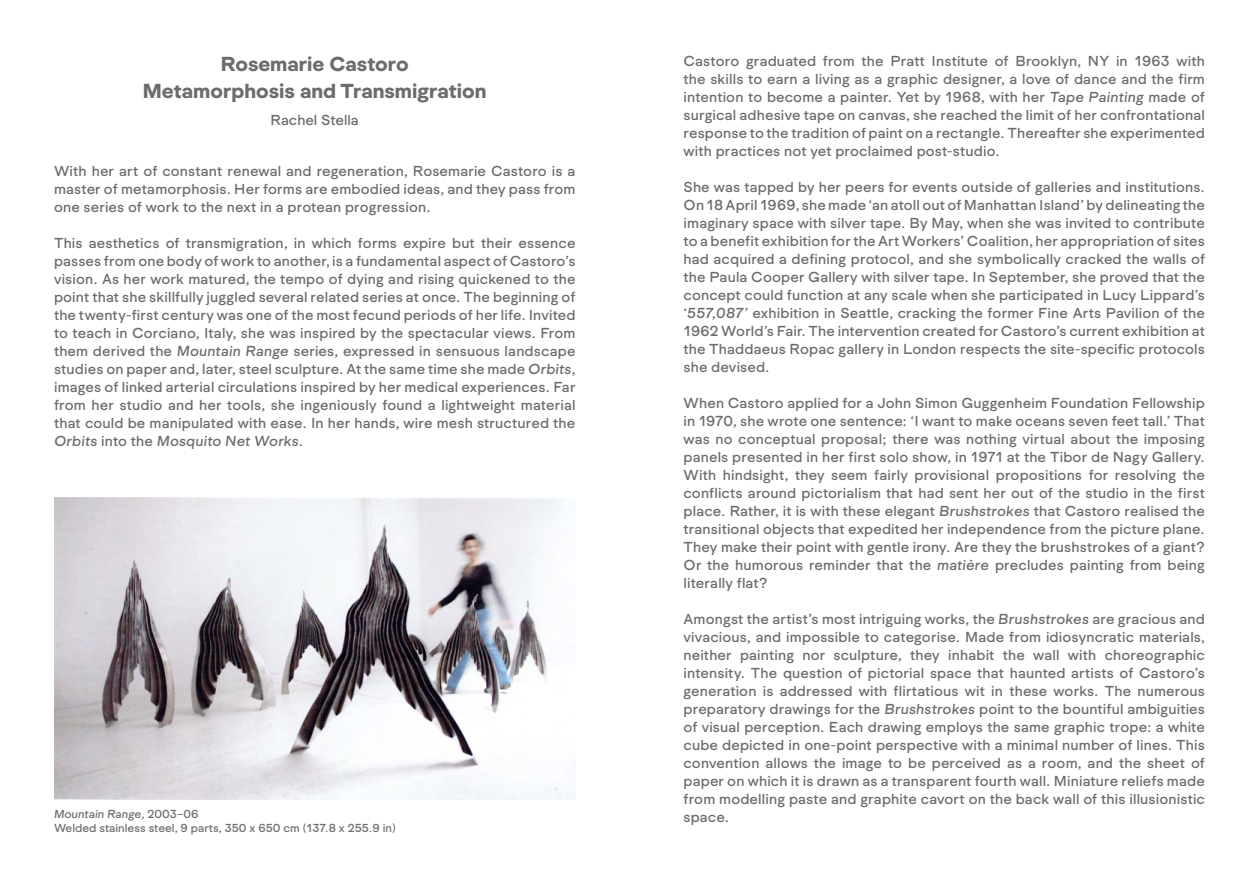
<style>
.page{position:relative;width:1259px;height:893px;background:#fff}
.page>*{position:absolute;margin:0;border:0;box-sizing:border-box;transform-origin:0 0}
.t1{font:21px/27px "Formale Grotesque B2";color:#6c6c6d;text-align:center}
.t2{font:15px/18px "Formale Grotesque N3";letter-spacing:.01em;color:#6c6c6d;text-align:justify}
.t3{font:15px "Formale Grotesque N3 It";letter-spacing:.01em;color:#6c6c6d}
.t4{font:12px "Formale Grotesque N3";color:#6c6d6d}
.t5{font:12px "Formale Grotesque N3 It";color:#6c6d6d}
.s1{font-family:"Formale Grotesque N3 It"}
.s2{font-family:"Formale Grotesque N3"}
</style>
<div class="page">
<img style="left:54px;top:497px;width:521px;height:302px">
<h1 class="t1" style="left:143px;top:50px;width:345px">Rosemarie Castoro<br>Metamorphosis and Transmigration</h1>
<p class="t2" style="left:271px;top:111px;width:90px">Rachel Stella</p>
<p class="t2" style="left:54px;top:162px;width:523px">With her art of constant renewal and regeneration, Rosemarie Castoro is a master of metamorphosis. Her forms are embodied ideas, and they pass from one series of work to the next in a protean progression.</p>
<p class="t2" style="left:54px;top:234px;width:523px">This aesthetics of transmigration, in which forms expire but their essence passes from one body of work to another, is a fundamental aspect of Castoro’s vision. As her work matured, the tempo of dying and rising quickened to the point that she skillfully juggled several related series at once. The beginning of the twenty-first century was one of the most fecund periods of her life. Invited to teach in Corciano, Italy, she was inspired by the spectacular views. From them derived the <span class="s1">Mountain Range</span> series, expressed in sensuous landscape studies on paper and, later, steel sculpture. At the same time she made <span class="s1">Orbits</span>, images of linked arterial circulations inspired by her medical experiences. Far from her studio and her tools, she ingeniously found a lightweight material that could be manipulated with ease. In her hands, wire mesh structured the</p>
<p class="t3" style="left:54px;top:432px;width:250px">Orbits <span class="s2">into the</span> Mosquito Net Works<span class="s2">.</span></p>
<p class="t2" style="left:683px;top:52px;width:523px">Castoro graduated from the Pratt Institute of Brooklyn, NY in 1963 with the skills to earn a living as a graphic designer, a love of dance and the firm intention to become a painter. Yet by 1968, with her <span class="s1">Tape Painting</span> made of surgical adhesive tape on canvas, she reached the limit of her confrontational response to the tradition of paint on a rectangle. Thereafter she experimented with practices not yet proclaimed post-studio.</p>
<p class="t2" style="left:683px;top:178px;width:523px">She was tapped by her peers for events outside of galleries and institutions.<br>On 18 April 1969, she made ‘an atoll out of Manhattan Island’ by delineating the imaginary space with silver tape. By May, when she was invited to contribute to a benefit exhibition for the Art Workers’ Coalition, her appropriation of sites had acquired a defining protocol, and she symbolically cracked the walls of the Paula Cooper Gallery with silver tape. In September, she proved that the concept could function at any scale when she participated in Lucy Lippard’s ‘<span class="s1">557,087’</span> exhibition in Seattle, cracking the former Fine Arts Pavilion of the 1962 World’s Fair. The intervention created for Castoro’s current exhibition at the Thaddaeus Ropac gallery in London respects the site-specific protocols she devised.</p>
<p class="t2" style="left:683px;top:394px;width:523px">When Castoro applied for a John Simon Guggenheim Foundation Fellowship in 1970, she wrote one sentence: ‘I want to make oceans seven feet tall.’ That was no conceptual proposal; there was nothing virtual about the imposing panels presented in her first solo show, in 1971 at the Tibor de Nagy Gallery.<br>With hindsight, they seem fairly provisional propositions for resolving the conflicts around pictorialism that had sent her out of the studio in the first place. Rather, it is with these elegant <span class="s1">Brushstrokes</span> that Castoro realised the transitional objects that expedited her independence from the picture plane.<br>They make their point with gentle irony. Are they the brushstrokes of a giant?<br>Or the humorous reminder that the <span class="s1">matière</span> precludes painting from being literally flat?</p>
<p class="t2" style="left:683px;top:610px;width:523px">Amongst the artist’s most intriguing works, the <span class="s1">Brushstrokes</span> are gracious and vivacious, and impossible to categorise. Made from idiosyncratic materials, neither painting nor sculpture, they inhabit the wall with choreographic intensity. The question of pictorial space that haunted artists of Castoro’s generation is addressed with flirtatious wit in these works. The numerous preparatory drawings for the <span class="s1">Brushstrokes</span> point to the bountiful ambiguities of visual perception. Each drawing employs the same graphic trope: a white cube depicted in one-point perspective with a minimal number of lines. This convention allows the image to be perceived as a room, and the sheet of paper on which it is drawn as a transparent fourth wall. Miniature reliefs made from modelling paste and graphite cavort on the back wall of this illusionistic</p>
<p class="t5" style="left:54px;top:807px;width:146px">Mountain Range<span class="s2">, 2003–06</span></p>
<p class="t2" style="left:683px;top:808px;width:47px">space.</p>
<p class="t4" style="left:54px;top:821px;width:343px">Welded stainless steel, 9 parts, 350 x 650 cm (137.8 x 255.9 in)</p>
</div>
